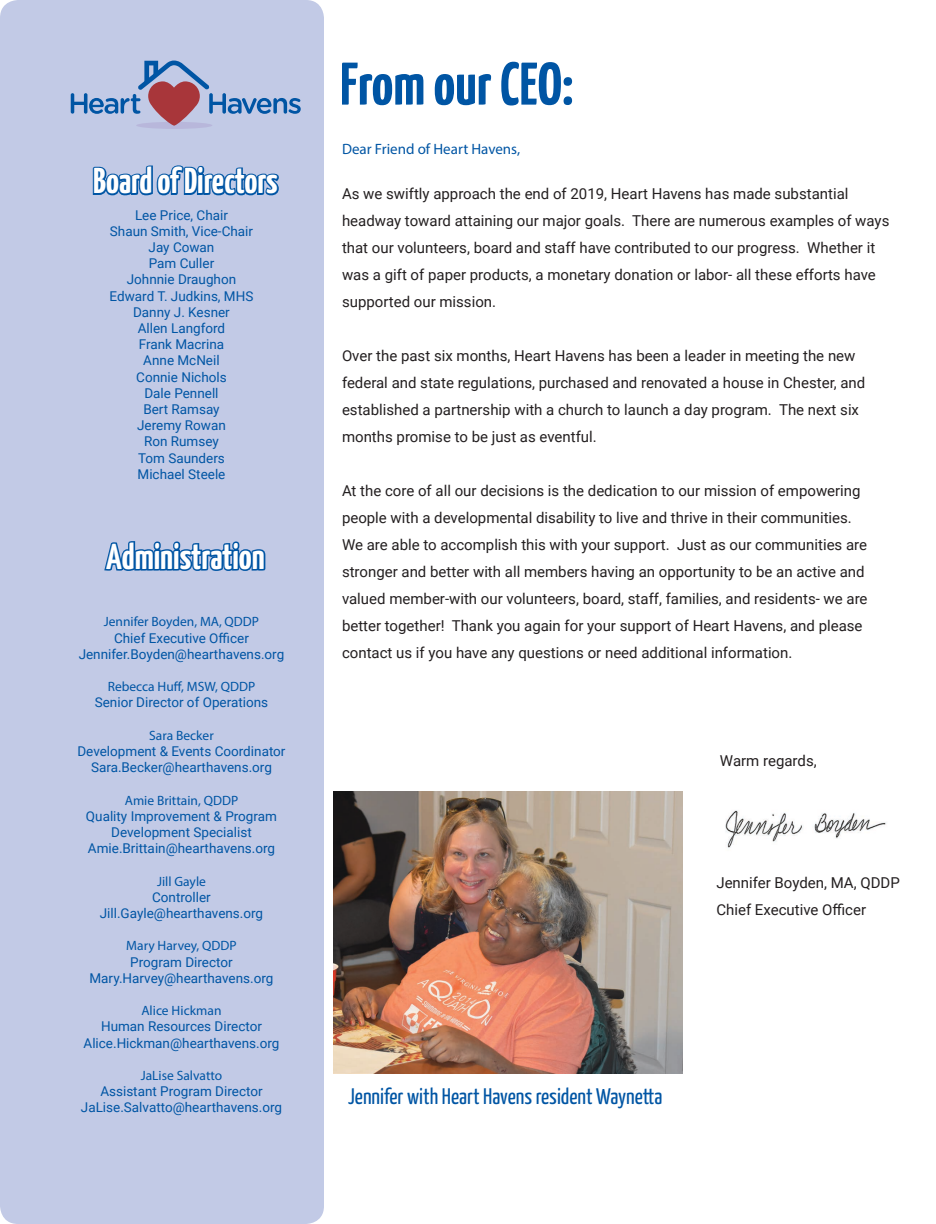
<style>
.page{position:relative;width:936px;height:1224px;background:#fff}
.page>*{position:absolute;margin:0;border:0;box-sizing:border-box;transform-origin:0 0}
.t1{font:700 60px "Yanone Kaffeesatz";color:#0055a4}
.t2{font:700 36px "Yanone Kaffeesatz";color:#fff}
.t3{font:22.5px "Yanone Kaffeesatz";color:#0055a4}
.t4{font:15px/27px "Roboto";color:#231f20}
.t5{font:15px "Myriad Pro";color:#0055a4}
.t6{font:13.5px/16.2px "Roboto";color:#0055a4;text-align:center}
.t7{font:13.5px "Myriad Pro";color:#0055a4}
</style>
<div class="page">
<div style="left:0;top:0;width:324px;height:1224px;background:#c2cae6;border-radius:18px"></div>
<svg style="left:92px;top:165px;width:187px;height:31px"></svg>
<div style="left:136px;top:122px;width:76px;height:7px;background:#b8b7db;border-radius:50%"></div>
<svg style="left:71px;top:61px;width:230px;height:65px"></svg>
<svg style="left:104px;top:541px;width:162px;height:30px"></svg>
<img style="left:333px;top:791px;width:349px;height:282px">
<img style="left:725px;top:810px;width:162px;height:38px">
<p class="t2" style="left:93px;top:159px;width:186px">Board of Directors</p>
<p class="t6" style="left:135px;top:206px;width:94px">Lee Price, Chair</p>
<p class="t6" style="left:110px;top:222px;width:145px">Shaun Smith, Vice-Chair</p>
<p class="t6" style="left:149px;top:239px;width:67px">Jay Cowan</p>
<p class="t6" style="left:149px;top:255px;width:67px">Pam Culler</p>
<p class="t6" style="left:127px;top:271px;width:111px">Johnnie Draughon</p>
<p class="t6" style="left:110px;top:287px;width:145px">Edward T. Judkins, MHS</p>
<p class="t6" style="left:133px;top:303px;width:98px">Danny J. Kesner</p>
<p class="t6" style="left:138px;top:320px;width:89px">Allen Langford</p>
<p class="t6" style="left:139px;top:336px;width:87px">Frank Macrina</p>
<p class="t6" style="left:143px;top:352px;width:78px">Anne McNeil</p>
<p class="t6" style="left:136px;top:368px;width:92px">Connie Nichols</p>
<p class="t6" style="left:144px;top:384px;width:76px">Dale Pennell</p>
<p class="t6" style="left:143px;top:401px;width:78px">Bert Ramsay</p>
<p class="t6" style="left:137px;top:417px;width:90px">Jeremy Rowan</p>
<p class="t6" style="left:144px;top:433px;width:76px">Ron Rumsey</p>
<p class="t6" style="left:138px;top:449px;width:88px">Tom Saunders</p>
<p class="t6" style="left:138px;top:465px;width:89px">Michael Steele</p>
<p class="t2" style="left:106px;top:535px;width:160px">Administration</p>
<p class="t7" style="left:104px;top:614px;width:157px">Jennifer Boyden, MA, QDDP</p>
<p class="t6" style="left:114px;top:629px;width:136px">Chief Executive Officer</p>
<p class="t6" style="left:79px;top:645px;width:207px">Jennifer.Boyden@hearthavens.org</p>
<p class="t7" style="left:108px;top:678px;width:149px">Rebecca Huff, MSW, QDDP</p>
<p class="t6" style="left:95px;top:694px;width:175px">Senior Director of Operations</p>
<p class="t7" style="left:149px;top:727px;width:66px">Sara Becker</p>
<p class="t6" style="left:77px;top:743px;width:210px">Development &amp; Events Coordinator</p>
<p class="t6" style="left:91px;top:759px;width:182px">Sara.Becker@hearthavens.org</p>
<p class="t7" style="left:125px;top:792px;width:115px">Amie Brittain, QDDP</p>
<p class="t6" style="left:86px;top:807px;width:193px">Quality Improvement &amp; Program<br>Development Specialist</p>
<p class="t6" style="left:88px;top:840px;width:189px">Amie.Brittain@hearthavens.org</p>
<p class="t7" style="left:157px;top:873px;width:50px">Jill Gayle</p>
<p class="t6" style="left:152px;top:888px;width:60px">Controller</p>
<p class="t6" style="left:100px;top:905px;width:165px">Jill.Gayle@hearthavens.org</p>
<p class="t7" style="left:126px;top:938px;width:112px">Mary Harvey, QDDP</p>
<p class="t6" style="left:130px;top:953px;width:104px">Program Director</p>
<p class="t6" style="left:90px;top:969px;width:185px">Mary.Harvey@hearthavens.org</p>
<p class="t7" style="left:141px;top:1002px;width:82px">Alice Hickman</p>
<p class="t6" style="left:101px;top:1018px;width:162px">Human Resources Director</p>
<p class="t6" style="left:84px;top:1034px;width:197px">Alice.Hickman@hearthavens.org</p>
<p class="t7" style="left:141px;top:1067px;width:83px">JaLise Salvatto</p>
<p class="t6" style="left:100px;top:1083px;width:164px">Assistant Program Director</p>
<p class="t6" style="left:81px;top:1099px;width:203px">JaLise.Salvatto@hearthavens.org</p>
<p class="t1" style="left:340px;top:47px;width:235px">From our CEO:</p>
<p class="t5" style="left:342px;top:139px;width:180px">Dear Friend of Heart Havens,</p>
<p class="t4" style="left:342px;top:179px;width:549px">As we swiftly approach the end of 2019, Heart Havens has made substantial headway toward attaining our major goals. There are numerous examples of ways that our volunteers, board and staff have contributed to our progress. Whether it was a gift of paper products, a monetary donation or labor- all these efforts have supported our mission.</p>
<p class="t4" style="left:342px;top:341px;width:525px">Over the past six months, Heart Havens has been a leader in meeting the new federal and state regulations, purchased and renovated a house in Chester, and established a partnership with a church to launch a day program. The next six months promise to be just as eventful.</p>
<p class="t4" style="left:342px;top:476px;width:527px">At the core of all our decisions is the dedication to our mission of empowering people with a developmental disability to live and thrive in their communities.<br>We are able to accomplish this with your support. Just as our communities are stronger and better with all members having an opportunity to be an active and valued member-with our volunteers, board, staff, families, and residents- we are better together! Thank you again for your support of Heart Havens, and please contact us if you have any questions or need additional information.</p>
<p class="t4" style="left:720px;top:746px;width:98px">Warm regards,</p>
<p class="t4" style="left:716px;top:868px;width:185px">Jennifer Boyden, MA, QDDP</p>
<p class="t4" style="left:716px;top:895px;width:151px">Chief Executive Officer</p>
<p class="t3" style="left:348px;top:1083px;width:316px">Jennifer with Heart Havens resident Waynetta</p>
</div>
